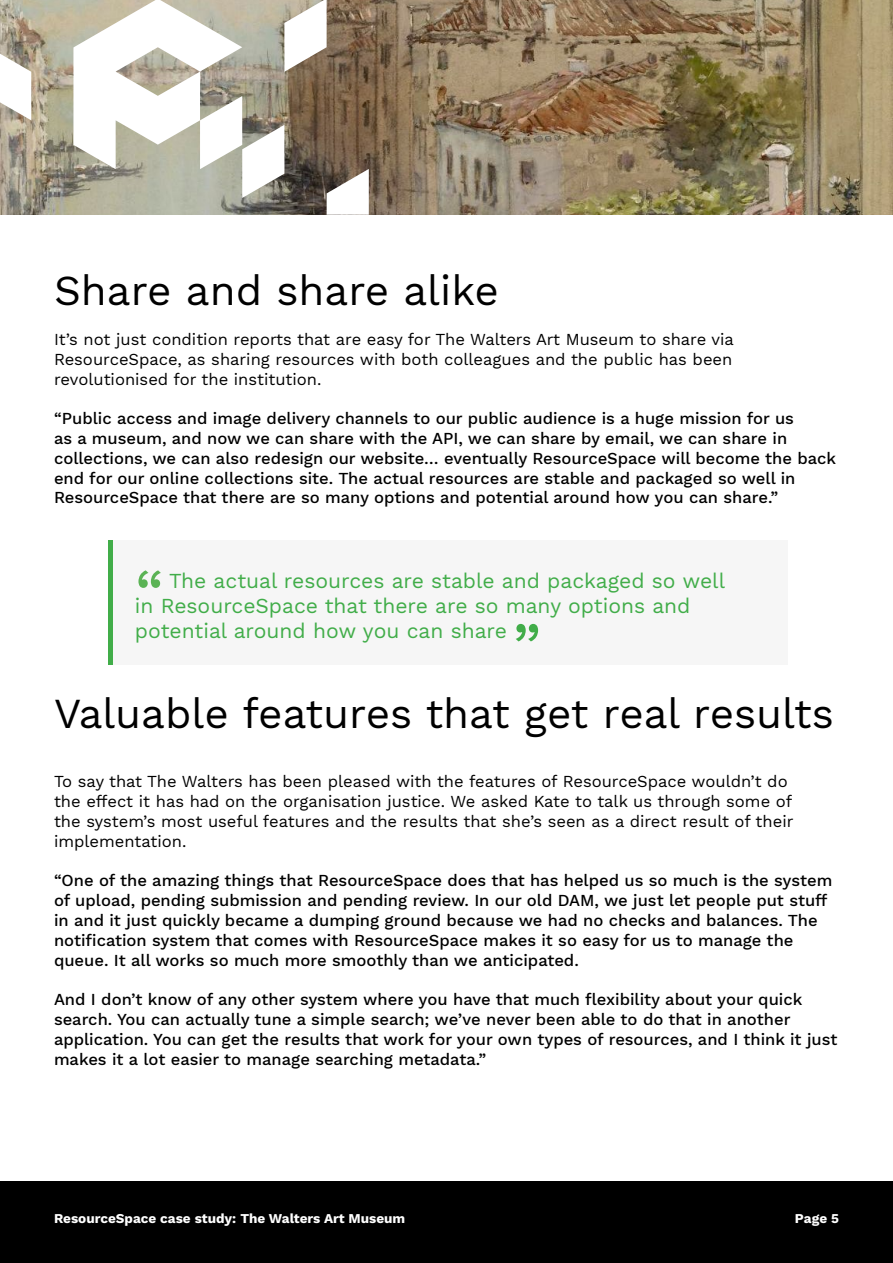
<style>
.page{position:relative;width:893px;height:1263px;background:#fff}
.page>*{position:absolute;margin:0;border:0;box-sizing:border-box;transform-origin:0 0}
.t1{font:66px "Work Sans";color:#5bb355}
.t2{font:66px "Work Sans";color:#41ad49}
.t3{font:42px "Work Sans";color:#000}
.t4{font:21px/25.2px "Work Sans";color:#41ad49}
.t5{font:500 16.5px/19.8px "Work Sans";color:#000}
.t6{font:16.5px/19.8px "Work Sans";color:#000;text-align:justify}
.t7{font:700 13.5px "Work Sans";color:#fff}
</style>
<div class="page">
<img style="left:0;top:0;width:893px;height:215px">
<div style="left:0;top:1181px;width:893px;height:82px;background:#000"></div>
<div style="left:108px;top:540px;width:680px;height:125px;background:#f6f6f6"></div>
<div style="left:108px;top:540px;width:5px;height:125px;background:#41ad49"></div>
<svg style="left:0;top:54px;width:31px;height:66px"></svg>
<svg style="left:73px;top:0;width:296px;height:215px"></svg>
<h2 class="t3" style="left:54px;top:266px;width:446px">Share and share alike</h2>
<p class="t6" style="left:54px;top:330px;width:681px">It’s not just condition reports that are easy for The Walters Art Museum to share via ResourceSpace, as sharing resources with both colleagues and the public has been revolutionised for the institution.</p>
<p class="t5" style="left:54px;top:409px;width:784px">“Public access and image delivery channels to our public audience is a huge mission for us<br>as a museum, and now we can share with the API, we can share by email, we can share in collections, we can also redesign our website… eventually ResourceSpace will become the back end for our online collections site. The actual resources are stable and packaged so well in ResourceSpace that there are so many options and potential around how you can share.”</p>
<h1 class="t1" style="left:135px;top:555px;width:31px">“</h1>
<p class="t4" style="left:135px;top:569px;width:592px;text-indent:34px">The actual resources are stable and packaged so well in ResourceSpace that there are so many options and potential around how you can share</p>
<h1 class="t2" style="left:542px;top:657px;width:31px;rotate:-180deg">“</h1>
<h2 class="t3" style="left:54px;top:689px;width:781px">Valuable features that get real results</h2>
<p class="t6" style="left:54px;top:772px;width:741px;text-align:left">To say that The Walters has been pleased with the features of ResourceSpace wouldn’t do the effect it has had on the organisation justice. We asked Kate to talk us through some of the system’s most useful features and the results that she’s seen as a direct result of their implementation.</p>
<p class="t5" style="left:54px;top:871px;width:780px">“One of the amazing things that ResourceSpace does that has helped us so much is the system of upload, pending submission and pending review. In our old DAM, we just let people put stuff in and it just quickly became a dumping ground because we had no checks and balances. The notification system that comes with ResourceSpace makes it so easy for us to manage the queue. It all works so much more smoothly than we anticipated.</p>
<p class="t5" style="left:54px;top:990px;width:785px">And I don’t know of any other system where you have that much flexibility about your quick search. You can actually tune a simple search; we’ve never been able to do that in another application. You can get the results that work for your own types of resources, and I think it just makes it a lot easier to manage searching metadata.”</p>
<p class="t7" style="left:54px;top:1210px;width:353px">ResourceSpace case study: The Walters Art Museum</p>
<p class="t7" style="left:795px;top:1210px;width:46px">Page 5</p>
</div>
